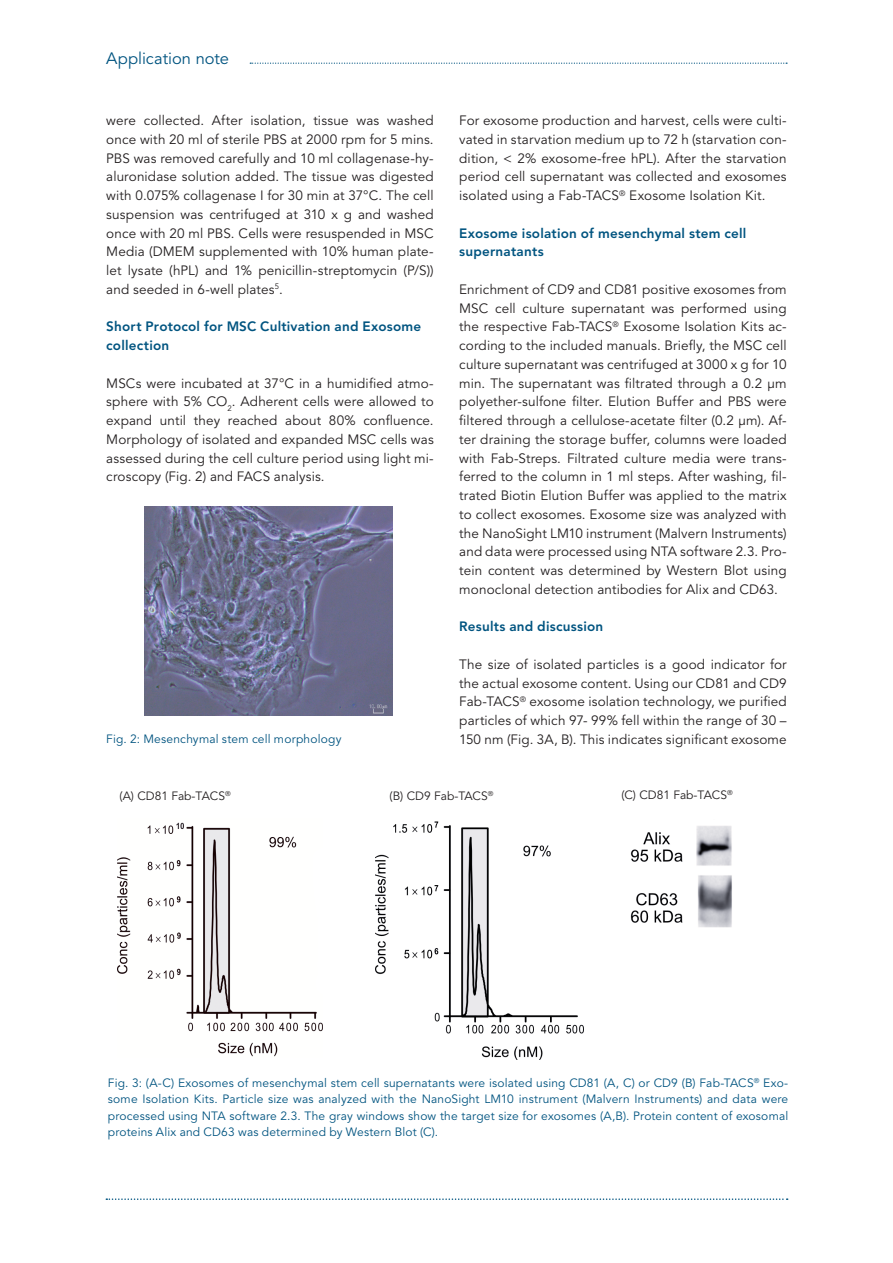
<style>
.page{position:relative;width:893px;height:1263px;background:#fff}
.page>*{position:absolute;margin:0;border:0;box-sizing:border-box;transform-origin:0 0}
.t1{font:16.5px "Avenir LT Std";color:#005480}
.t2{font:13.5px/18.8px "Avenir LT Std";letter-spacing:.01em;color:#231f20;text-align:justify}
.t3{font:800 13.5px/18.8px "Avenir LT Std";letter-spacing:.015em;color:#005480}
.t4{font:12px/16.5px "Avenir LT Std";letter-spacing:.015em;color:#005480;text-align:justify}
.t5{font:12px "Avenir LT Std";color:#231f20}
</style>
<div class="page">
<svg style="left:250px;top:63px;width:537px;height:1px"></svg>
<svg style="left:106px;top:1198px;width:682px;height:2px"></svg>
<img style="left:117px;top:822px;width:206px;height:235px">
<img style="left:630px;top:826px;width:102px;height:102px">
<img style="left:376px;top:821px;width:208px;height:238px">
<img style="left:144px;top:506px;width:249px;height:210px">
<p class="t1" style="left:106px;top:49px;width:124px">Application note</p>
<p class="t2" style="left:106px;top:111px;width:329px">were collected. After isolation, tissue was washed once with 20 ml of sterile PBS at 2000 rpm for 5 mins.<br>PBS was removed carefully and 10 ml collagenase-hy&shy;aluronidase solution added. The tissue was digested with 0.075% collagenase I for 30 min at 37°C. The cell suspension was centrifuged at 310 x g and washed once with 20 ml PBS. Cells were resuspended in MSC Media (DMEM supplemented with 10% human plate&shy;let lysate (hPL) and 1% penicillin-streptomycin (P/S)) and seeded in 6-well plates<sup>5</sup>.</p>
<p class="t3" style="left:106px;top:317px;width:316px">Short Protocol for MSC Cultivation and Exosome collection</p>
<p class="t2" style="left:106px;top:374px;width:329px">MSCs were incubated at 37°C in a humidified atmo&shy;sphere with 5% CO<sub>2</sub>. Adherent cells were allowed to expand until they reached about 80% confluence.<br>Morphology of isolated and expanded MSC cells was assessed during the cell culture period using light mi&shy;croscopy (Fig. 2) and FACS analysis.</p>
<p class="t4" style="left:106px;top:731px;width:237px">Fig. 2: Mesenchymal stem cell morphology</p>
<p class="t2" style="left:459px;top:111px;width:329px">For exosome production and harvest, cells were culti&shy;vated in starvation medium up to 72 h (starvation con&shy;dition, &lt; 2% exosome-free hPL). After the starvation period cell supernatant was collected and exosomes isolated using a Fab-TACS<sup>®</sup> Exosome Isolation Kit.</p>
<p class="t3" style="left:459px;top:224px;width:289px">Exosome isolation of mesenchymal stem cell supernatants</p>
<p class="t2" style="left:459px;top:280px;width:329px">Enrichment of CD9 and CD81 positive exosomes from MSC cell culture supernatant was performed using the respective Fab-TACS<sup>®</sup> Exosome Isolation Kits ac&shy;cording to the included manuals. Briefly, the MSC cell culture supernatant was centrifuged at 3000 x g for 10 min. The supernatant was filtrated through a 0.2 µm polyether-sulfone filter. Elution Buffer and PBS were filtered through a cellulose-acetate filter (0.2 μm). Af&shy;ter draining the storage buffer, columns were loaded with Fab-Streps. Filtrated culture media were trans&shy;ferred to the column in 1 ml steps. After washing, fil&shy;trated Biotin Elution Buffer was applied to the matrix to collect exosomes. Exosome size was analyzed with the NanoSight LM10 instrument (Malvern Instruments) and data were processed using NTA software 2.3. Pro&shy;tein content was determined by Western Blot using monoclonal detection antibodies for Alix and CD63.</p>
<p class="t3" style="left:459px;top:617px;width:146px">Results and discussion</p>
<p class="t2" style="left:459px;top:655px;width:329px">The size of isolated particles is a good indicator for the actual exosome content. Using our CD81 and CD9<br>Fab-TACS<sup>®</sup> exosome isolation technology, we purified particles of which 97- 99% fell within the range of 30 – 150 nm (Fig. 3A, B). This indicates significant exosome</p>
<p class="t5" style="left:120px;top:789px;width:113px">(A) CD81 Fab-TACS<sup>®</sup></p>
<p class="t5" style="left:390px;top:789px;width:105px">(B) CD9 Fab-TACS<sup>®</sup></p>
<p class="t5" style="left:621px;top:787px;width:113px">(C) CD81 Fab-TACS<sup>®</sup></p>
<p class="t4" style="left:108px;top:1075px;width:682px">Fig. 3: (A-C) Exosomes of mesenchymal stem cell supernatants were isolated using CD81 (A, C) or CD9 (B) Fab-TACS<sup>®</sup> Exo&shy;some Isolation Kits. Particle size was analyzed with the NanoSight LM10 instrument (Malvern Instruments) and data were processed using NTA software 2.3. The gray windows show the target size for exosomes (A,B). Protein content of exosomal proteins Alix and CD63 was determined by Western Blot (C).</p>
</div>
